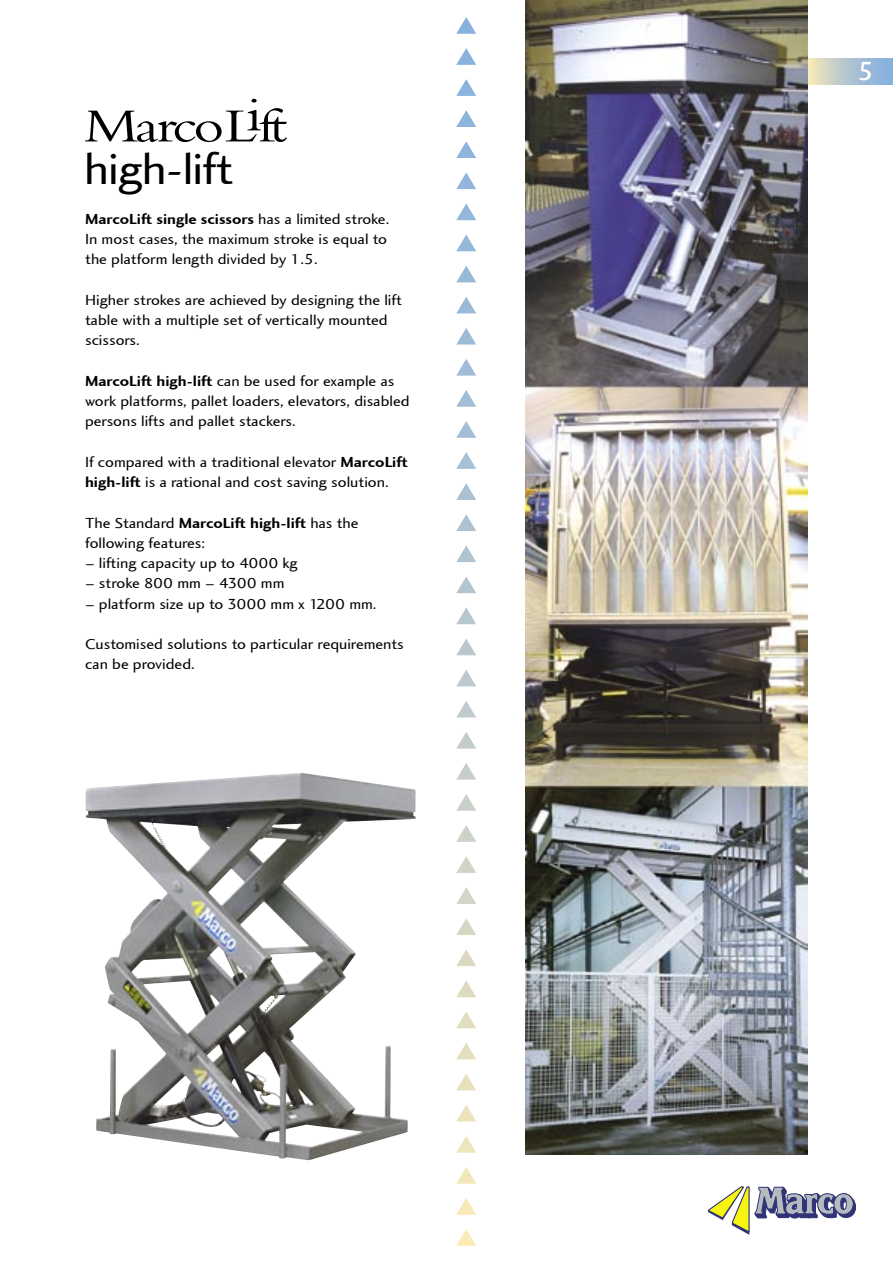
<style>
.page{position:relative;width:893px;height:1263px;background:#fff}
.page>*{position:absolute;margin:0;border:0;box-sizing:border-box;transform-origin:0 0}
.t1{font:45px "Charlotte Sans Book Let Plain";letter-spacing:-.015em;color:#000;scale:1.1 1}
.t2{font:27px "Charlotte Sans Medium Let Plain";color:#fff}
.t3{font:15px/20.2px "Charlotte Sans Book Let Plain";color:#000;scale:1.1 1}
.t4{font:15px "Charlotte Sans Bold Let Plain";color:#000;scale:1.1 1}
.s1{font-family:"Charlotte Sans Book Let Plain"}
.s2{font-family:"Charlotte Sans Bold Let Plain"}
</style>
<div class="page">
<svg style="left:456px;top:17px;width:20px;height:17px"></svg>
<svg style="left:456px;top:48px;width:20px;height:17px"></svg>
<svg style="left:456px;top:79px;width:20px;height:17px"></svg>
<svg style="left:456px;top:110px;width:20px;height:17px"></svg>
<svg style="left:456px;top:141px;width:20px;height:17px"></svg>
<svg style="left:456px;top:172px;width:20px;height:17px"></svg>
<svg style="left:456px;top:203px;width:20px;height:17px"></svg>
<svg style="left:456px;top:235px;width:20px;height:16px"></svg>
<svg style="left:456px;top:266px;width:20px;height:16px"></svg>
<svg style="left:456px;top:297px;width:20px;height:16px"></svg>
<svg style="left:456px;top:328px;width:20px;height:17px"></svg>
<svg style="left:456px;top:359px;width:20px;height:17px"></svg>
<svg style="left:456px;top:390px;width:20px;height:17px"></svg>
<svg style="left:456px;top:421px;width:20px;height:17px"></svg>
<svg style="left:456px;top:452px;width:20px;height:17px"></svg>
<svg style="left:456px;top:483px;width:20px;height:17px"></svg>
<svg style="left:456px;top:514px;width:20px;height:17px"></svg>
<svg style="left:456px;top:545px;width:20px;height:17px"></svg>
<svg style="left:456px;top:576px;width:20px;height:17px"></svg>
<svg style="left:456px;top:607px;width:20px;height:17px"></svg>
<svg style="left:456px;top:639px;width:20px;height:16px"></svg>
<svg style="left:456px;top:670px;width:20px;height:16px"></svg>
<svg style="left:456px;top:701px;width:20px;height:16px"></svg>
<svg style="left:457px;top:732px;width:19px;height:16px"></svg>
<svg style="left:456px;top:763px;width:20px;height:17px"></svg>
<svg style="left:456px;top:794px;width:20px;height:17px"></svg>
<svg style="left:456px;top:825px;width:20px;height:17px"></svg>
<svg style="left:456px;top:856px;width:20px;height:17px"></svg>
<svg style="left:456px;top:887px;width:20px;height:17px"></svg>
<svg style="left:456px;top:918px;width:20px;height:17px"></svg>
<svg style="left:456px;top:949px;width:20px;height:17px"></svg>
<svg style="left:456px;top:981px;width:20px;height:16px"></svg>
<svg style="left:456px;top:1012px;width:20px;height:16px"></svg>
<svg style="left:456px;top:1043px;width:20px;height:16px"></svg>
<svg style="left:456px;top:1074px;width:20px;height:16px"></svg>
<svg style="left:457px;top:1105px;width:19px;height:16px"></svg>
<svg style="left:457px;top:1136px;width:19px;height:16px"></svg>
<svg style="left:456px;top:1167px;width:20px;height:17px"></svg>
<svg style="left:456px;top:1198px;width:20px;height:17px"></svg>
<svg style="left:456px;top:1229px;width:20px;height:17px"></svg>
<svg style="left:85px;top:99px;width:202px;height:43px"></svg>
<svg style="left:708px;top:1186px;width:41px;height:49px"></svg>
<svg style="left:755px;top:1186px;width:101px;height:33px"></svg>
<img style="left:85px;top:773px;width:331px;height:387px">
<svg style="left:808px;top:59px;width:85px;height:25px"></svg>
<img style="left:526px;top:0;width:282px;height:1154px">
<h1 class="t1" style="left:84px;top:143px;width:137px">high-lift</h1>
<p class="t4" style="left:85px;top:210px;width:278px">MarcoLift single scissors <span class="s1">has a limited stroke.</span></p>
<p class="t3" style="left:85px;top:229px;width:276px">In most cases, the maximum stroke is equal to the platform length divided by 1.5.</p>
<p class="t3" style="left:85px;top:290px;width:290px">Higher strokes are achieved by designing the lift table with a multiple set of vertically mounted scissors.</p>
<p class="t3" style="left:85px;top:371px;width:297px"><span class="s2">MarcoLift high-lift</span> can be used for example as work platforms, pallet loaders, elevators, disabled persons lifts and pallet stackers.</p>
<p class="t3" style="left:85px;top:452px;width:295px">If compared with a traditional elevator <span class="s2">MarcoLift high-lift</span> is a rational and cost saving solution.</p>
<p class="t4" style="left:85px;top:514px;width:250px"><span class="s1">The Standard</span> MarcoLift high-lift <span class="s1">has the</span></p>
<p class="t3" style="left:85px;top:533px;width:110px">following features:</p>
<p class="t3" style="left:85px;top:553px;width:195px">– lifting capacity up to 4000 kg</p>
<p class="t3" style="left:85px;top:574px;width:183px">– stroke 800 mm – 4300 mm</p>
<p class="t3" style="left:85px;top:594px;width:266px">– platform size up to 3000 mm x 1200 mm.</p>
<p class="t3" style="left:85px;top:634px;width:291px">Customised solutions to particular requirements can be provided.</p>
<h2 class="t2" style="left:858px;top:56px;width:18px">5</h2>
</div>
